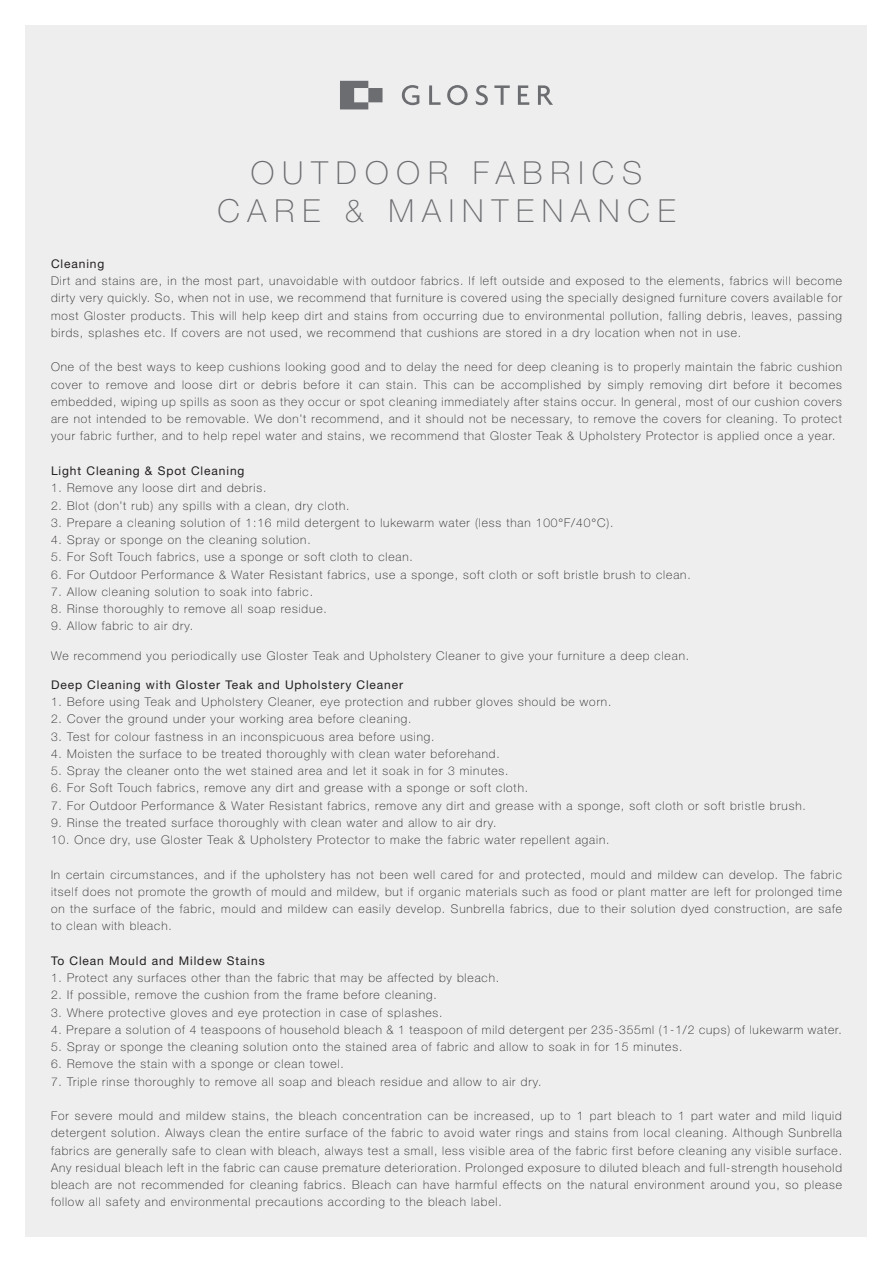
<style>
.page{position:relative;width:893px;height:1263px;background:#fff}
.page>*{position:absolute;margin:0;border:0;box-sizing:border-box;transform-origin:0 0}
.t1{font:100 31.8px "Helvetica Neue LT Pro";letter-spacing:.25em;color:#6c6d70}
.t2{font:100 12px/17.2px "Helvetica Neue LT Pro";letter-spacing:.075em;color:#231f20;text-align:justify}
.t3{font:12px "Helvetica Neue LT Pro";letter-spacing:.075em;color:#231f20}
</style>
<div class="page">
<div style="left:26px;top:26px;width:841px;height:1211px;background:#eeeeef"></div>
<svg style="left:340px;top:81px;width:213px;height:28px"></svg>
<p class="t1" style="left:251px;top:154px;width:393px">OUTDOOR FABRICS</p>
<p class="t1" style="left:217px;top:192px;width:460px">CARE &amp; MAINTENANCE</p>
<p class="t3" style="left:51px;top:256px;width:55px">Cleaning</p>
<p class="t2" style="left:51px;top:272px;width:792px">Dirt and stains are, in the most part, unavoidable with outdoor fabrics. If left outside and exposed to the elements, fabrics will become dirty very quickly. So, when not in use, we recommend that furniture is covered using the specially designed furniture covers available for most Gloster products. This will help keep dirt and stains from occurring due to environmental pollution, falling debris, leaves, passing birds, splashes etc. If covers are not used, we recommend that cushions are stored in a dry location when not in use.</p>
<p class="t2" style="left:51px;top:358px;width:792px">One of the best ways to keep cushions looking good and to delay the need for deep cleaning is to properly maintain the fabric cushion cover to remove and loose dirt or debris before it can stain. This can be accomplished by simply removing dirt before it becomes embedded, wiping up spills as soon as they occur or spot cleaning immediately after stains occur. In general, most of our cushion covers are not intended to be removable. We don’t recommend, and it should not be necessary, to remove the covers for cleaning. To protect your fabric further, and to help repel water and stains, we recommend that Gloster Teak &amp; Upholstery Protector is applied once a year.</p>
<p class="t3" style="left:51px;top:463px;width:195px">Light Cleaning &amp; Spot Cleaning</p>
<p class="t2" style="left:51px;top:479px;width:217px">1. Remove any loose dirt and debris.</p>
<p class="t2" style="left:51px;top:496px;width:300px">2. Blot (don’t rub) any spills with a clean, dry cloth.</p>
<p class="t2" style="left:51px;top:514px;width:564px">3. Prepare a cleaning solution of 1:16 mild detergent to lukewarm water (less than 100°F/40°C).</p>
<p class="t2" style="left:51px;top:531px;width:261px">4. Spray or sponge on the cleaning solution.</p>
<p class="t2" style="left:51px;top:548px;width:363px">5. For Soft Touch fabrics, use a sponge or soft cloth to clean.</p>
<p class="t2" style="left:51px;top:565px;width:641px">6. For Outdoor Performance &amp; Water Resistant fabrics, use a sponge, soft cloth or soft bristle brush to clean.</p>
<p class="t2" style="left:51px;top:583px;width:264px">7. Allow cleaning solution to soak into fabric.</p>
<p class="t2" style="left:51px;top:600px;width:277px">8. Rinse thoroughly to remove all soap residue.</p>
<p class="t2" style="left:51px;top:617px;width:144px">9. Allow fabric to air dry.</p>
<p class="t2" style="left:51px;top:646px;width:640px">We recommend you periodically use Gloster Teak and Upholstery Cleaner to give your furniture a deep clean.</p>
<p class="t3" style="left:51px;top:677px;width:354px">Deep Cleaning with Gloster Teak and Upholstery Cleaner</p>
<p class="t2" style="left:51px;top:693px;width:562px">1. Before using Teak and Upholstery Cleaner, eye protection and rubber gloves should be worn.</p>
<p class="t2" style="left:51px;top:710px;width:362px">2. Cover the ground under your working area before cleaning.</p>
<p class="t2" style="left:51px;top:727px;width:385px">3. Test for colour fastness in an inconspicuous area before using.</p>
<p class="t2" style="left:51px;top:745px;width:450px">4. Moisten the surface to be treated thoroughly with clean water beforehand.</p>
<p class="t2" style="left:51px;top:762px;width:459px">5. Spray the cleaner onto the wet stained area and let it soak in for 3 minutes.</p>
<p class="t2" style="left:51px;top:779px;width:479px">6. For Soft Touch fabrics, remove any dirt and grease with a sponge or soft cloth.</p>
<p class="t2" style="left:51px;top:796px;width:756px">7. For Outdoor Performance &amp; Water Resistant fabrics, remove any dirt and grease with a sponge, soft cloth or soft bristle brush.</p>
<p class="t2" style="left:51px;top:814px;width:447px">9. Rinse the treated surface thoroughly with clean water and allow to air dry.</p>
<p class="t2" style="left:51px;top:831px;width:560px">10. Once dry, use Gloster Teak &amp; Upholstery Protector to make the fabric water repellent again.</p>
<p class="t2" style="left:51px;top:865px;width:792px">In certain circumstances, and if the upholstery has not been well cared for and protected, mould and mildew can develop. The fabric itself does not promote the growth of mould and mildew, but if organic materials such as food or plant matter are left for prolonged time on the surface of the fabric, mould and mildew can easily develop. Sunbrella fabrics, due to their solution dyed construction, are safe to clean with bleach.</p>
<p class="t3" style="left:51px;top:953px;width:215px">To Clean Mould and Mildew Stains</p>
<p class="t2" style="left:51px;top:969px;width:450px">1. Protect any surfaces other than the fabric that may be affected by bleach.</p>
<p class="t2" style="left:51px;top:986px;width:387px">2. If possible, remove the cushion from the frame before cleaning.</p>
<p class="t2" style="left:51px;top:1003px;width:393px">3. Where protective gloves and eye protection in case of splashes.</p>
<p class="t2" style="left:51px;top:1021px;width:792px">4. Prepare a solution of 4 teaspoons of household bleach &amp; 1 teaspoon of mild detergent per 235-355ml (1-1/2 cups) of lukewarm water.</p>
<p class="t2" style="left:51px;top:1038px;width:633px">5. Spray or sponge the cleaning solution onto the stained area of fabric and allow to soak in for 15 minutes.</p>
<p class="t2" style="left:51px;top:1055px;width:294px">6. Remove the stain with a sponge or clean towel.</p>
<p class="t2" style="left:51px;top:1072px;width:492px">7. Triple rinse thoroughly to remove all soap and bleach residue and allow to air dry.</p>
<p class="t2" style="left:51px;top:1107px;width:792px">For severe mould and mildew stains, the bleach concentration can be increased, up to 1 part bleach to 1 part water and mild liquid detergent solution. Always clean the entire surface of the fabric to avoid water rings and stains from local cleaning. Although Sunbrella fabrics are generally safe to clean with bleach, always test a small, less visible area of the fabric first before cleaning any visible surface.<br>Any residual bleach left in the fabric can cause premature deterioration. Prolonged exposure to diluted bleach and full-strength household bleach are not recommended for cleaning fabrics. Bleach can have harmful effects on the natural environment around you, so please follow all safety and environmental precautions according to the bleach label.</p>
</div>
